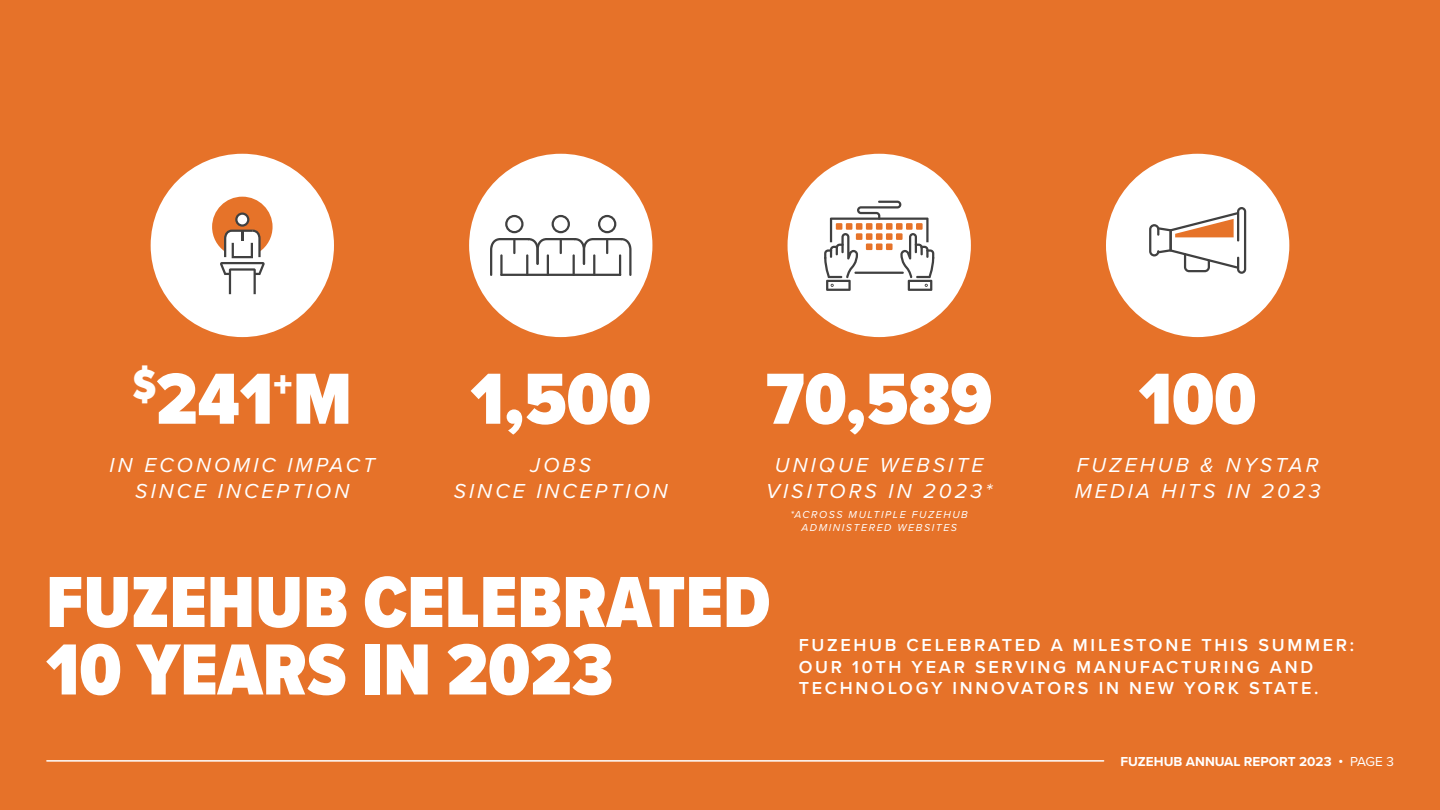
<style>
.page{position:relative;width:1440px;height:810px;background:#e67229}
.page>*{position:absolute;margin:0;border:0;box-sizing:border-box;transform-origin:0 0}
.t1{font:900 75px/67.5px "Proxima Nova Cond";color:#fff}
.t2{font:italic 21px/25.2px "Proxima Nova";letter-spacing:.15em;color:#fff;text-align:center}
.t3{font:600 18px/21.6px "Proxima Nova";letter-spacing:.15em;color:#fff}
.t4{font:700 13.5px "Proxima Nova";color:#fff}
.t5{font:italic 10.5px/12.6px "Proxima Nova";letter-spacing:.15em;color:#fff;text-align:center}
.s1{font-weight:400}
</style>
<div class="page">
<hr style="left:47px;top:760px;width:1057px;height:2px;background:#fff">
<div style="left:151px;top:154px;width:183px;height:183px;background:#fff;border-radius:50%"></div>
<svg style="left:212px;top:197px;width:61px;height:97px"></svg>
<div style="left:469px;top:154px;width:183px;height:183px;background:#fff;border-radius:50%"></div>
<svg style="left:490px;top:215px;width:142px;height:61px"></svg>
<hr style="left:500px;top:274px;width:121px;height:2px;background:#404040">
<div style="left:788px;top:154px;width:183px;height:183px;background:#fff;border-radius:50%"></div>
<div style="left:1106px;top:154px;width:183px;height:183px;background:#fff;border-radius:50%"></div>
<svg style="left:1149px;top:207px;width:97px;height:67px"></svg>
<svg style="left:824px;top:201px;width:110px;height:90px"></svg>
<h1 class="t1" style="left:133px;top:365px;width:221px"><sup>$</sup>241<sup>+</sup>M</h1>
<h1 class="t1" style="left:471px;top:365px;width:182px">1,500</h1>
<h1 class="t1" style="left:766px;top:365px;width:228px">70,589</h1>
<h1 class="t1" style="left:1139px;top:365px;width:119px">100</h1>
<p class="t2" style="left:110px;top:453px;width:267px">IN ECONOMIC IMPACT<br>SINCE INCEPTION</p>
<p class="t2" style="left:454px;top:453px;width:216px">JOBS<br>SINCE INCEPTION</p>
<p class="t2" style="left:766px;top:453px;width:228px">UNIQUE WEBSITE<br>VISITORS IN 2023*</p>
<p class="t5" style="left:791px;top:509px;width:179px">*ACROSS MULTIPLE FUZEHUB<br>ADMINISTERED WEBSITES</p>
<p class="t2" style="left:1075px;top:453px;width:247px;text-align:left">FUZEHUB &amp; NYSTAR<br>MEDIA HITS IN 2023</p>
<h1 class="t1" style="left:46px;top:568px;width:726px">FUZEHUB CELEBRATED<br>10 YEARS IN 2023</h1>
<p class="t3" style="left:799px;top:635px;width:557px">FUZEHUB CELEBRATED A MILESTONE THIS SUMMER:<br>OUR 10TH YEAR SERVING MANUFACTURING AND<br>TECHNOLOGY INNOVATORS IN NEW YORK STATE.</p>
<p class="t4" style="left:1120px;top:756px;width:275px">FUZEHUB ANNUAL REPORT 2023 • <span class="s1">PAGE 3</span></p>
</div>
